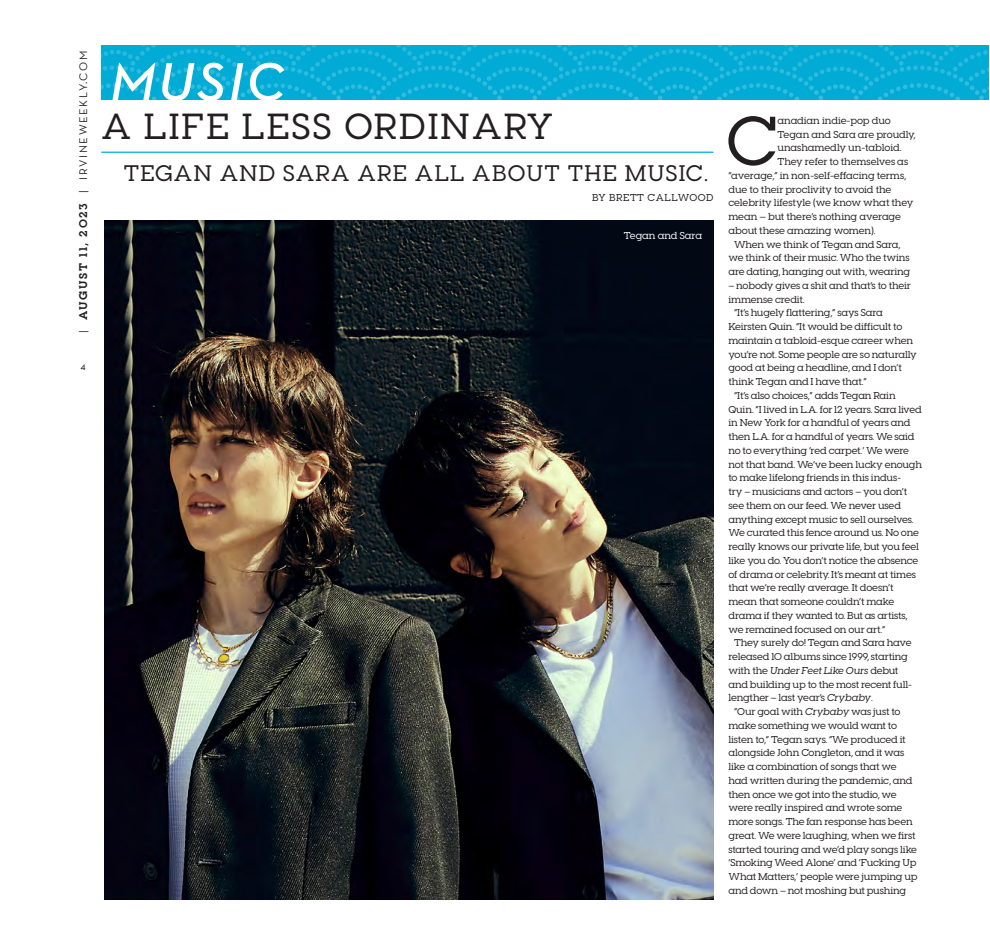
<style>
.page{position:relative;width:990px;height:945px;background:#fff}
.page>*{position:absolute;margin:0;border:0;box-sizing:border-box;transform-origin:0 0}
.Drop_cap{font:500 68.88px "Visby Slab CF";color:#231f20}
.t1{font:italic 600 55px "Neutraface Text TT";letter-spacing:.05em;color:#fff}
.Head1_Irvine{font:500 36.25px "Visby Slab CF";letter-spacing:.06em;color:#231f20}
.Deck1_Irvine{font:500 22.5px "Visby Slab CF";letter-spacing:.06em;color:#231f20}
.t2{font:11.25px "Neutraface Text TT";letter-spacing:.15em;color:#231f20}
.body1{font:500 10px/13.8px "Visby Slab CF";letter-spacing:-.02em;color:#231f20}
.Drop_cap-2{font:500 10px "Visby Slab CF";letter-spacing:-.015em;color:#231f20}
.Byline_Irvine{font:500 10px "Visby Slab CF";letter-spacing:.06em;color:#231f20}
.Captions{font:500 10px "Visby Slab CF";color:#fff}
.s1{font-family:"Visby Slab CF";font-weight:700}
.s2{font-style:italic}
</style>
<div class="page">
<svg style="left:101px;top:45px;width:888px;height:54px;background:#07aed6"></svg>
<hr style="left:101px;top:152px;width:612px;height:1px;background:#00acd5">
<img style="left:104px;top:220px;width:609px;height:680px">
<p class="t2" style="left:76px;top:333px;width:284px;rotate:-90deg">| <span class="s1">AUGUST 11, 2023</span> | IRVINEWEEKLY.COM</p>
<p class="t2" style="left:81px;top:359px;width:7px">4</p>
<p class="t1" style="left:110px;top:47px;width:177px">MUSIC</p>
<p class="Head1_Irvine" style="left:101px;top:104px;width:453px">A LIFE LESS ORDINARY</p>
<p class="Deck1_Irvine" style="left:124px;top:159px;width:586px">TEGAN AND SARA ARE ALL ABOUT THE MUSIC.</p>
<p class="Byline_Irvine" style="left:592px;top:192px;width:123px">BY BRETT CALLWOOD</p>
<p class="Captions" style="left:624px;top:230px;width:80px">Tegan and Sara</p>
<p class="Drop_cap" style="left:726px;top:99px;width:54px">C</p>
<p class="Drop_cap-2" style="left:778px;top:114px;width:115px">anadian indie-pop duo</p>
<p class="Drop_cap-2" style="left:778px;top:128px;width:140px">Tegan and Sara are proudly,</p>
<p class="Drop_cap-2" style="left:778px;top:142px;width:126px">unashamedly un-tabloid.</p>
<p class="Drop_cap-2" style="left:778px;top:155px;width:132px">They refer to themselves as</p>
<p class="Drop_cap-2" style="left:728px;top:169px;width:179px">“average,” in non-self-effacing terms,</p>
<p class="Drop_cap-2" style="left:728px;top:183px;width:165px">due to their proclivity to avoid the</p>
<p class="Drop_cap-2" style="left:728px;top:197px;width:187px">celebrity lifestyle (we know what they</p>
<p class="Drop_cap-2" style="left:728px;top:210px;width:174px">mean — but there’s nothing average</p>
<p class="Drop_cap-2" style="left:728px;top:224px;width:149px">about these amazing women).</p>
<p class="body1" style="left:728px;top:237px;width:183px;text-align:center">When we think of Tegan and Sara, we think of their music. Who the twins are dating, hanging out with, wearing</p>
<p class="body1" style="left:728px;top:278px;width:184px">– nobody gives a shit and that’s to their immense credit.</p>
<p class="body1" style="left:728px;top:306px;width:190px;text-indent:6px">“It’s hugely flattering,” says Sara Keirsten Quin. “It would be difficult to maintain a tabloid-esque career when you’re not. Some people are so naturally good at being a headline, and I don’t think Tegan and I have that.”</p>
<p class="body1" style="left:728px;top:388px;width:195px;text-indent:6px">“It’s also choices,” adds Tegan Rain Quin. “I lived in L.A. for 12 years. Sara lived in New York for a handful of years and then L.A. for a handful of years. We said no to everything ‘red carpet.’ We were not that band. We’ve been lucky enough to make lifelong friends in this indus-<br>try – musicians and actors – you don’t see them on our feed. We never used anything except music to sell ourselves.<br>We curated this fence around us. No one really knows our private life, but you feel like you do. You don’t notice the absence of drama or celebrity. It’s meant at times that we’re really average. It doesn’t mean that someone couldn’t make drama if they wanted to. But as artists, we remained focused on our art.”</p>
<p class="body1" style="left:728px;top:636px;width:185px;text-indent:6px">They surely do! Tegan and Sara have released 10 albums since 1999, starting with the <span class="s2">Under Feet Like Ours</span> debut and building up to the most recent full&shy;lengther – last year’s <span class="s2">Crybaby</span>.</p>
<p class="body1" style="left:728px;top:705px;width:191px;text-indent:6px">“Our goal with <span class="s2">Crybaby</span> was just to make something we would want to listen to,” Tegan says. “We produced it alongside John Congleton, and it was like a combination of songs that we had written during the pandemic, and then once we got into the studio, we were really inspired and wrote some more songs. The fan response has been great. We were laughing, when we first started touring and we’d play songs like ‘Smoking Weed Alone’ and ‘Fucking Up What Matters,’ people were jumping up and down – not moshing but pushing</p>
</div>
